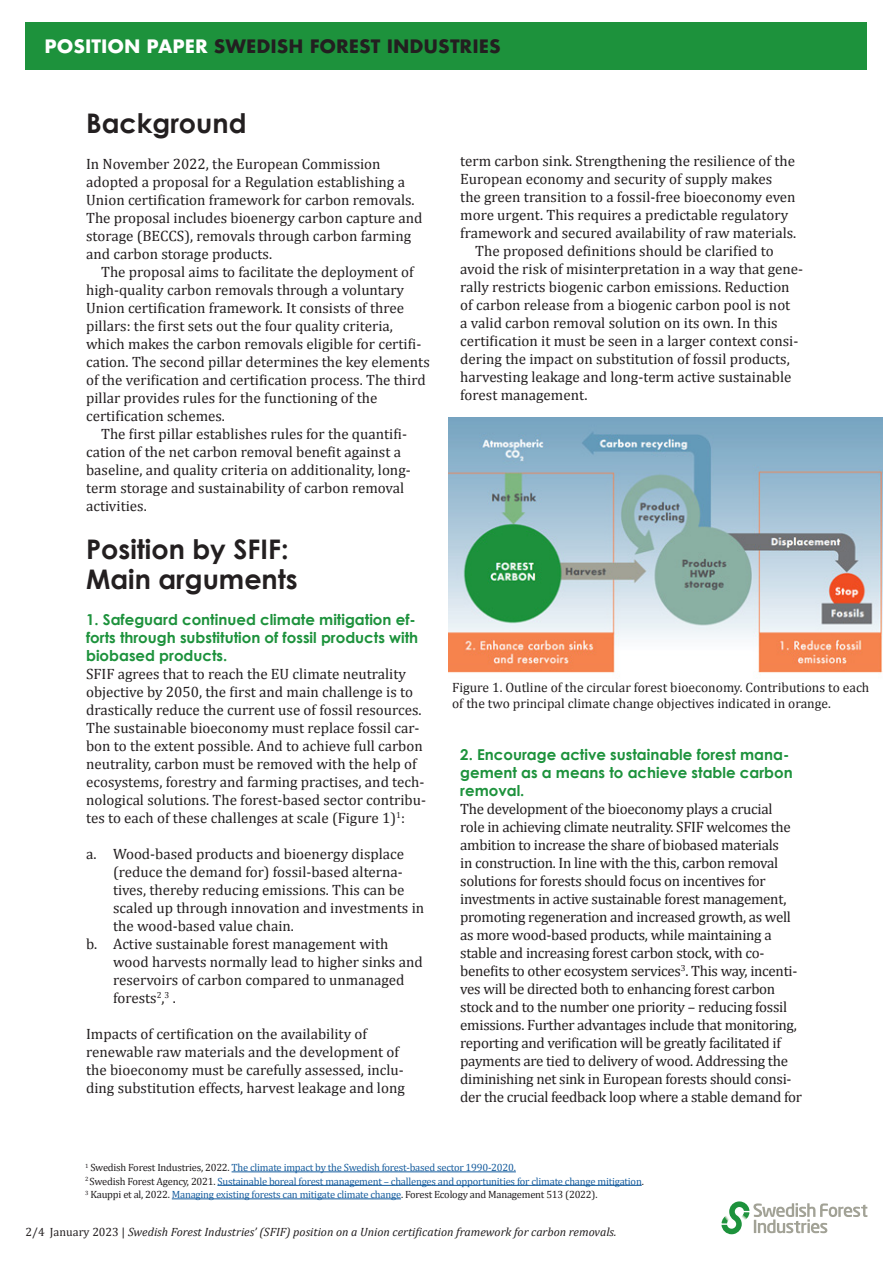
<style>
.page{position:relative;width:893px;height:1263px;background:#fff}
.page>*{position:absolute;margin:0;border:0;box-sizing:border-box;transform-origin:0 0}
.t1{font:700 27px/30px "Century Gothic";color:#231f20}
.t2{font:700 18px "Futura";color:#231f20}
.t3{font:15px/18px "Cambria";color:#231f20}
.t4{font:15px/18px "Cambria";letter-spacing:-.02em;color:#231f20}
.t5{font:700 15px/18px "Century Gothic";color:#1d923c}
.t6{font:13.5px/16.2px "Cambria";color:#231f20}
.t7{font:italic 12px "Cambria";color:#231f20}
.t8{font:10.5px "Cambria";letter-spacing:-.02em;color:#175d9e}
.t9{font:10.5px "Cambria";letter-spacing:-.02em;color:#231f20}
.s1{color:#fff}
.s2{font-family:"Century Gothic";font-weight:700;color:#1d923c}
.s3{color:#231f20}
.s4{color:#175d9e}
.s5{font-style:normal}
</style>
<div class="page">
<hr style="left:232px;top:1171px;width:284px;height:1px;background:#175d9e">
<hr style="left:217px;top:1185px;width:425px;height:1px;background:#175d9e">
<hr style="left:172px;top:1198px;width:229px;height:1px;background:#175d9e">
<svg style="left:721px;top:1201px;width:146px;height:33px"></svg>
<img style="left:449px;top:418px;width:433px;height:259px">
<div style="left:26px;top:22px;width:841px;height:48px;background:#1d923c"></div>
<p class="t2" style="left:45px;top:33px;width:457px"><span class="s1">POSITION PAPER</span> SWEDISH FOREST INDUSTRIES</p>
<p class="t1" style="left:86px;top:107px;width:162px">Background</p>
<p class="t3" style="left:86px;top:155px;width:338px">In November 2022, the European Commission adopted a proposal for a Regulation establishing a Union certification framework for carbon removals.<br>The proposal includes bioenergy carbon capture and storage (BECCS), removals through carbon farming and carbon storage products.</p>
<p class="t3" style="left:86px;top:263px;width:345px;text-indent:15px">The proposal aims to facilitate the deployment of high-quality carbon removals through a voluntary Union certification framework. It consists of three pillars: the first sets out the four quality criteria, which makes the carbon removals eligible for certifi&shy;cation. The second pillar determines the key elements of the verification and certification process. The third pillar provides rules for the functioning of the certification schemes.</p>
<p class="t3" style="left:86px;top:425px;width:326px;text-indent:15px">The first pillar establishes rules for the quantifi&shy;cation of the net carbon removal benefit against a baseline, and quality criteria on additionality, long&shy;term storage and sustainability of carbon removal activities.</p>
<p class="t1" style="left:86px;top:533px;width:213px">Position by SFIF:<br>Main arguments</p>
<p class="t5" style="left:86px;top:610px;width:334px">1. Safeguard continued climate mitigation ef&shy;forts through substitution of fossil products with biobased products.</p>
<p class="t3" style="left:86px;top:665px;width:341px">SFIF agrees that to reach the EU climate neutrality objective by 2050, the first and main challenge is to drastically reduce the current use of fossil resources.<br>The sustainable bioeconomy must replace fossil car&shy;bon to the extent possible. And to achieve full carbon neutrality, carbon must be removed with the help of ecosystems, forestry and farming practises, and tech&shy;nological solutions. The forest-based sector contribu&shy;tes to each of these challenges at scale (Figure 1)<sup>1</sup>:</p>
<p class="t3" style="left:113px;top:845px;width:313px;text-indent:-27px">a. Wood-based products and bioenergy displace (reduce the demand for) fossil-based alterna&shy;tives, thereby reducing emissions. This can be scaled up through innovation and investments in the wood-based value chain.</p>
<p class="t3" style="left:113px;top:935px;width:311px;text-indent:-27px">b. Active sustainable forest management with wood harvests normally lead to higher sinks and reservoirs of carbon compared to unmanaged forests<sup>2</sup>,<sup>3</sup> .</p>
<p class="t3" style="left:86px;top:1025px;width:320px">Impacts of certification on the availability of renewable raw materials and the development of the bioeconomy must be carefully assessed, inclu&shy;ding substitution effects, harvest leakage and long</p>
<p class="t3" style="left:460px;top:152px;width:338px">term carbon sink. Strengthening the resilience of the European economy and security of supply makes the green transition to a fossil-free bioeconomy even more urgent. This requires a predictable regulatory framework and secured availability of raw materials.</p>
<p class="t3" style="left:460px;top:242px;width:344px;text-indent:15px">The proposed definitions should be clarified to avoid the risk of misinterpretation in a way that gene&shy;rally restricts biogenic carbon emissions. Reduction of carbon release from a biogenic carbon pool is not<br>a valid carbon removal solution on its own. In this certification it must be seen in a larger context consi&shy;dering the impact on substitution of fossil products, harvesting leakage and long-term active sustainable forest management.</p>
<p class="t6" style="left:452px;top:679px;width:419px">Figure 1. Outline of the circular forest bioeconomy. Contributions to each of the two principal climate change objectives indicated in orange.</p>
<p class="t4" style="left:460px;top:746px;width:343px"><span class="s2">2. Encourage active sustainable forest mana&shy;gement as a means to achieve stable carbon removal.<br></span>The development of the bioeconomy plays a crucial<br>role in achieving climate neutrality. SFIF welcomes the ambition to increase the share of biobased materials<br>in construction. In line with the this, carbon removal solutions for forests should focus on incentives for investments in active sustainable forest management, promoting regeneration and increased growth, as well as more wood-based products, while maintaining a stable and increasing forest carbon stock, with co&shy;benefits to other ecosystem services<sup>3</sup>. This way, incenti&shy;ves will be directed both to enhancing forest carbon stock and to the number one priority – reducing fossil emissions. Further advantages include that monitoring, reporting and verification will be greatly facilitated if payments are tied to delivery of wood. Addressing the diminishing net sink in European forests should consi&shy;der the crucial feedback loop where a stable demand for</p>
<p class="t8" style="left:85px;top:1161px;width:432px"><sup>1</sup> <span class="s3">Swedish Forest Industries, 2022.</span> The climate impact by the Swedish forest-based sector 1990-2020.</p>
<p class="t8" style="left:85px;top:1175px;width:560px"><sup>2</sup> <span class="s3">Swedish Forest Agency, 2021.</span> Sustainable boreal forest management – challenges and opportunities for climate change mitigation<span class="s3">.</span></p>
<p class="t9" style="left:85px;top:1188px;width:514px"><sup>3</sup> Kauppi et al, 2022. <span class="s4">Managing existing forests can mitigate climate change</span>. Forest Ecology and Management 513 (2022).</p>
<p class="t7" style="left:26px;top:1223px;width:593px"><span class="s5">2/4 January 2023 |</span> Swedish Forest Industries’ (SFIF) position on a Union certification framework for carbon removals.</p>
</div>
